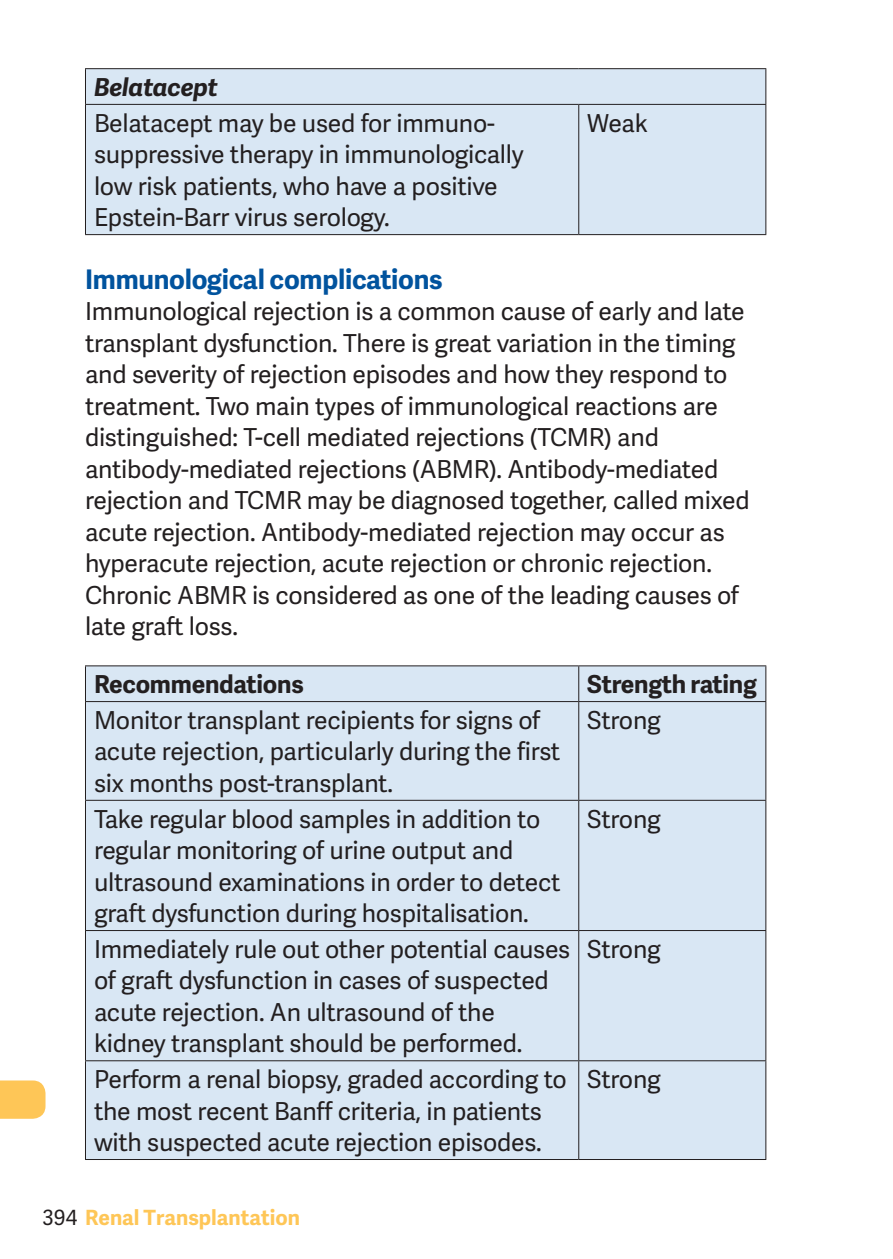
<style>
.page{position:relative;width:893px;height:1259px;background:#fff}
.page>*{position:absolute;margin:0;border:0;box-sizing:border-box;transform-origin:0 0}
.t1{font:700 27px "Adelle Sans";letter-spacing:-.01em;color:#01539e}
.t2{font:24.6px/31.5px "Adelle Sans";letter-spacing:-.01em;color:#231f20}
.t3{font:700 24.6px "Adelle Sans";letter-spacing:-.01em;color:#231f20}
.t4{font:italic 700 24.6px "Adelle Sans";letter-spacing:-.01em;color:#231f20}
.t5{font:700 21px "Adelle Sans";color:#fec657}
.s1{font-weight:400;color:#231f20}
</style>
<div class="page">
<svg style="left:0;top:1080px;width:46px;height:38px;background:#fec960"></svg>
<div style="left:86px;top:69px;width:679px;height:165px;background:#d9e7f4"></div>
<hr style="left:578px;top:105px;width:1px;height:129px;background:#231f20">
<hr style="left:85px;top:105px;width:1px;height:129px;background:#231f20">
<hr style="left:765px;top:105px;width:1px;height:129px;background:#231f20">
<hr style="left:85px;top:68px;width:494px;height:1px;background:#231f20">
<hr style="left:85px;top:69px;width:1px;height:35px;background:#231f20">
<hr style="left:579px;top:68px;width:187px;height:1px;background:#231f20">
<hr style="left:765px;top:69px;width:1px;height:35px;background:#231f20">
<hr style="left:85px;top:104px;width:494px;height:1px;background:#231f20">
<hr style="left:579px;top:104px;width:187px;height:1px;background:#231f20">
<hr style="left:85px;top:234px;width:494px;height:1px;background:#231f20">
<hr style="left:579px;top:234px;width:187px;height:1px;background:#231f20">
<div style="left:86px;top:666px;width:679px;height:493px;background:#d9e7f4"></div>
<hr style="left:578px;top:666px;width:1px;height:35px;background:#231f20">
<hr style="left:85px;top:701px;width:494px;height:1px;background:#231f20">
<hr style="left:579px;top:701px;width:187px;height:1px;background:#231f20">
<hr style="left:578px;top:702px;width:1px;height:98px;background:#231f20">
<hr style="left:85px;top:800px;width:494px;height:1px;background:#231f20">
<hr style="left:579px;top:800px;width:187px;height:1px;background:#231f20">
<hr style="left:578px;top:800px;width:1px;height:130px;background:#231f20">
<hr style="left:85px;top:930px;width:494px;height:1px;background:#231f20">
<hr style="left:579px;top:930px;width:187px;height:1px;background:#231f20">
<hr style="left:578px;top:931px;width:1px;height:129px;background:#231f20">
<hr style="left:85px;top:1060px;width:494px;height:1px;background:#231f20">
<hr style="left:579px;top:1060px;width:187px;height:1px;background:#231f20">
<hr style="left:578px;top:1061px;width:1px;height:98px;background:#231f20">
<hr style="left:85px;top:1159px;width:494px;height:1px;background:#231f20">
<hr style="left:579px;top:1159px;width:187px;height:1px;background:#231f20">
<hr style="left:85px;top:665px;width:494px;height:1px;background:#231f20">
<hr style="left:85px;top:666px;width:1px;height:35px;background:#231f20">
<hr style="left:579px;top:665px;width:187px;height:1px;background:#231f20">
<hr style="left:765px;top:666px;width:1px;height:35px;background:#231f20">
<hr style="left:85px;top:702px;width:1px;height:98px;background:#231f20">
<hr style="left:765px;top:702px;width:1px;height:98px;background:#231f20">
<hr style="left:85px;top:800px;width:1px;height:130px;background:#231f20">
<hr style="left:765px;top:800px;width:1px;height:130px;background:#231f20">
<hr style="left:85px;top:931px;width:1px;height:129px;background:#231f20">
<hr style="left:765px;top:931px;width:1px;height:129px;background:#231f20">
<hr style="left:85px;top:1061px;width:1px;height:98px;background:#231f20">
<hr style="left:765px;top:1061px;width:1px;height:98px;background:#231f20">
<p class="t4" style="left:94px;top:70px;width:125px">Belatacept</p>
<p class="t2" style="left:94px;top:106px;width:431px">Belatacept may be used for immuno&shy;suppressive therapy in immunologically low risk patients, who have a positive Epstein-Barr virus serology.</p>
<p class="t2" style="left:587px;top:106px;width:62px">Weak</p>
<p class="t1" style="left:85px;top:259px;width:359px">Immunological complications</p>
<p class="t2" style="left:85px;top:295px;width:666px">Immunological rejection is a common cause of early and late transplant dysfunction. There is great variation in the timing and severity of rejection episodes and how they respond to treatment. Two main types of immunological reactions are distinguished: T-cell mediated rejections (TCMR) and antibody-mediated rejections (ABMR). Antibody-mediated rejection and TCMR may be diagnosed together, called mixed acute rejection. Antibody-mediated rejection may occur as hyperacute rejection, acute rejection or chronic rejection.<br>Chronic ABMR is considered as one of the leading causes of late graft loss.</p>
<p class="t3" style="left:94px;top:666px;width:211px">Recommendations</p>
<p class="t3" style="left:587px;top:666px;width:171px">Strength rating</p>
<p class="t2" style="left:94px;top:703px;width:468px">Monitor transplant recipients for signs of acute rejection, particularly during the first six months post-transplant.</p>
<p class="t2" style="left:587px;top:703px;width:75px">Strong</p>
<p class="t2" style="left:94px;top:802px;width:468px">Take regular blood samples in addition to regular monitoring of urine output and ultrasound examinations in order to detect graft dysfunction during hospitalisation.</p>
<p class="t2" style="left:587px;top:802px;width:75px">Strong</p>
<p class="t2" style="left:94px;top:932px;width:478px">Immediately rule out other potential causes of graft dysfunction in cases of suspected acute rejection. An ultrasound of the kidney transplant should be performed.</p>
<p class="t2" style="left:587px;top:932px;width:75px">Strong</p>
<p class="t2" style="left:94px;top:1062px;width:474px">Perform a renal biopsy, graded according to the most recent Banff criteria, in patients with suspected acute rejection episodes.</p>
<p class="t2" style="left:587px;top:1062px;width:75px">Strong</p>
<p class="t5" style="left:43px;top:1202px;width:259px"><span class="s1">394</span> Renal Transplantation</p>
</div>
